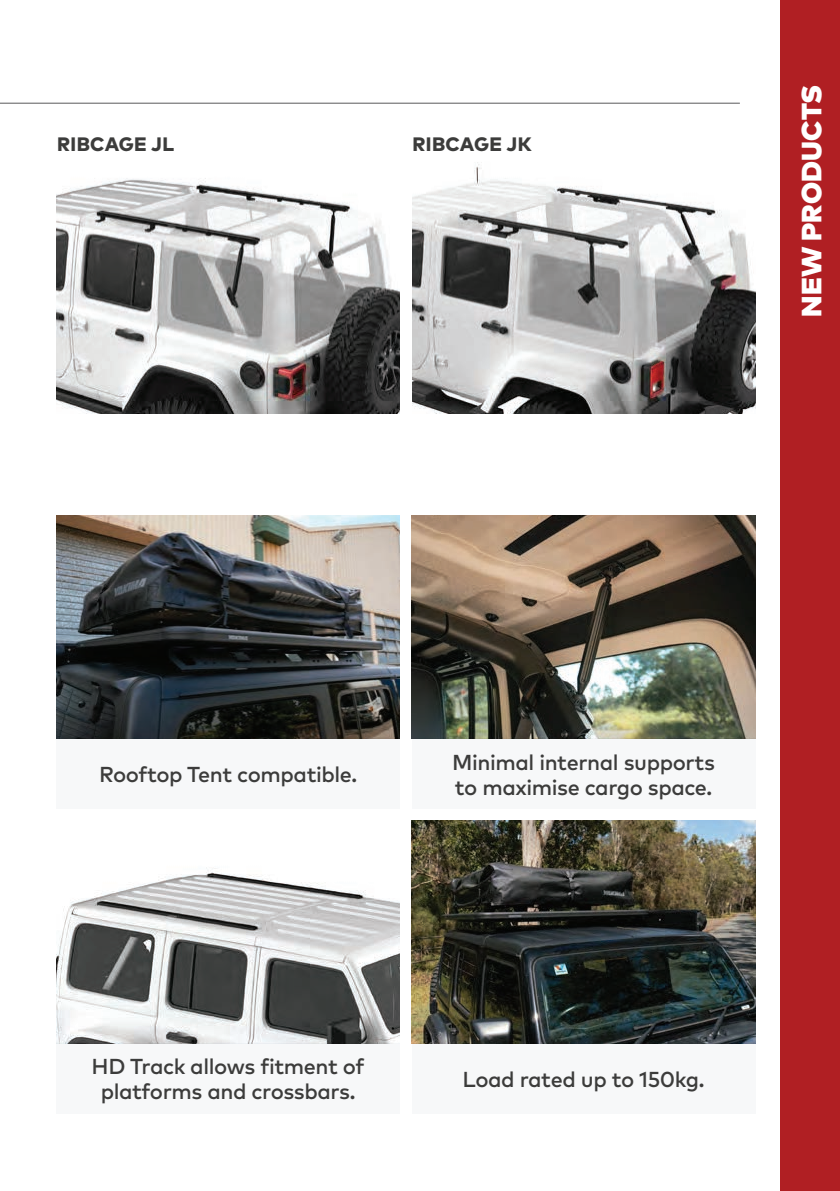
<style>
.page{position:relative;width:840px;height:1191px;background:#fff}
.page>*{position:absolute;margin:0;border:0;box-sizing:border-box;transform-origin:0 0}
.t1{font:900 28px "Mark OT";letter-spacing:.005em;color:#fff}
.t2{font:500 21.6px/25.2px "Mark OT";letter-spacing:-.02em;color:#3c3c3b}
.t3{font:800 19.4px "Mark OT";letter-spacing:.01em;color:#3c3c3b}
</style>
<div class="page">
<div style="left:780px;top:0;width:59px;height:1191px;background:#b01f23"></div>
<hr style="left:0;top:103px;width:739px;height:1px;background:#59595b">
<img style="left:57px;top:178px;width:342px;height:235px">
<img style="left:412px;top:162px;width:342px;height:251px">
<div style="left:57px;top:738px;width:342px;height:71px;background:#f7f8f9"></div>
<img style="left:57px;top:515px;width:342px;height:223px">
<div style="left:412px;top:738px;width:342px;height:71px;background:#f7f8f9"></div>
<img style="left:412px;top:515px;width:342px;height:223px">
<div style="left:57px;top:1043px;width:342px;height:71px;background:#f7f8f9"></div>
<img style="left:57px;top:867px;width:342px;height:176px">
<div style="left:412px;top:1043px;width:342px;height:71px;background:#f7f8f9"></div>
<img style="left:412px;top:820px;width:342px;height:223px">
<p class="t3" style="left:57px;top:132px;width:118px">RIBCAGE JL</p>
<p class="t3" style="left:412px;top:132px;width:120px">RIBCAGE JK</p>
<p class="t1" style="left:792px;top:317px;width:233px;rotate:-90deg">NEW PRODUCTS</p>
<p class="t2" style="left:99px;top:761px;width:259px">Rooftop Tent compatible.</p>
<p class="t2" style="left:452px;top:749px;width:264px">Minimal internal supports to maximise cargo space.</p>
<p class="t2" style="left:92px;top:1053px;width:274px;text-align:center">HD Track allows fitment of platforms and crossbars.</p>
<p class="t2" style="left:462px;top:1066px;width:243px">Load rated up to 150kg.</p>
</div>
